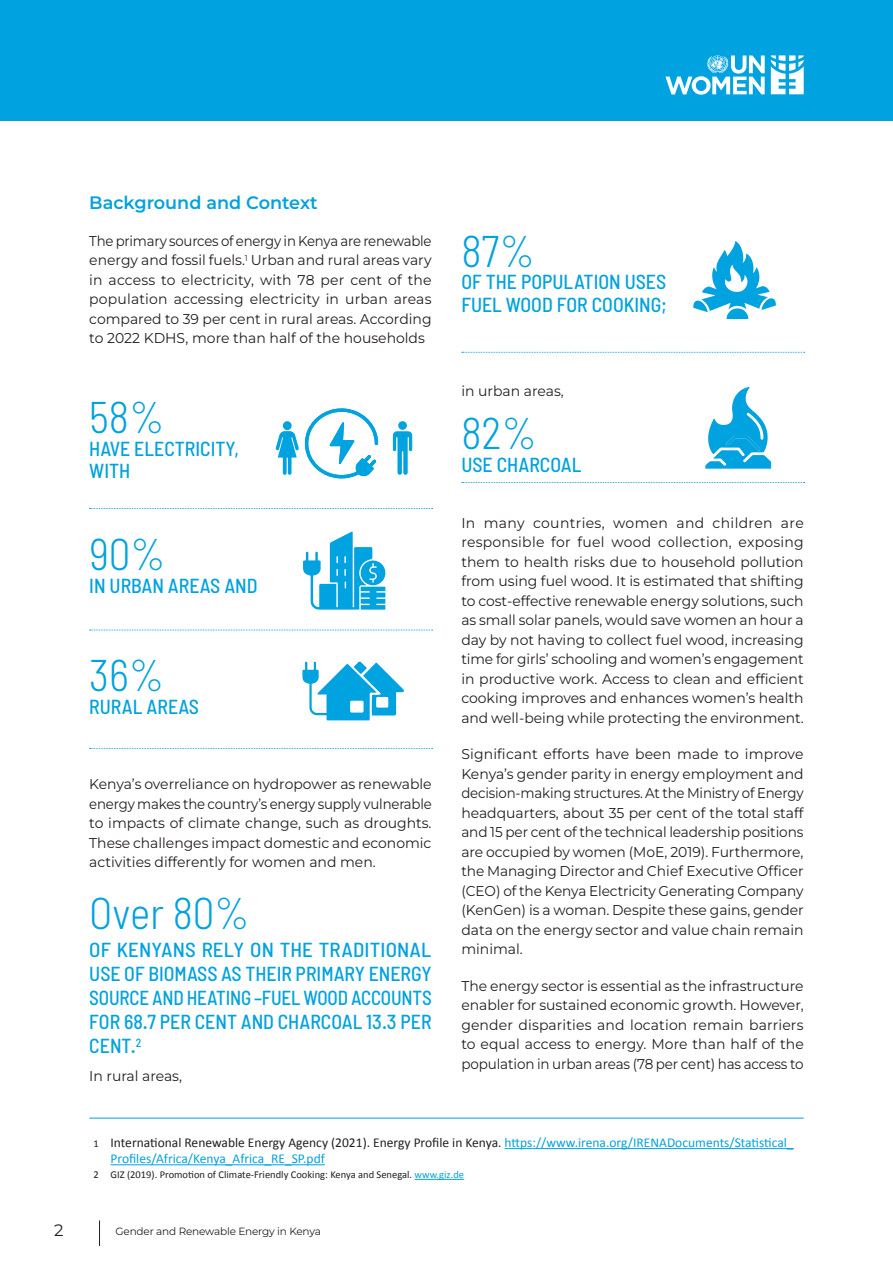
<style>
.page{position:relative;width:893px;height:1263px;background:#fff}
.page>*{position:absolute;margin:0;border:0;box-sizing:border-box;transform-origin:0 0}
.Paragraph_Style_2{font:300 semi-condensed 44.25px "Barlow";color:#00a2df}
.Paragraph_Style_2-2{font:500 semi-condensed 20.25px/24px "Barlow";color:#00a2df;text-align:justify}
.Normal1{font:600 18px "Montserrat";color:#00a2df}
.t1{font:16.5px "Montserrat";color:#231f20}
.t2{font:14.25px/19.5px "Montserrat";color:#231f20;text-align:justify}
.t3{font:14.25px/19.5px "Montserrat";color:#231f20;text-align:justify;scale:.93 1}
.FOOTNOTE{font:13.5px/16.2px "Calibri";color:#00a2df}
.FOOTNOTE-2{font:10.5px "Calibri";color:#231f20}
.t4{font:10.5px "Montserrat";letter-spacing:-.02em;color:#231f20}
.s1{font-size:10.5px;color:#231f20}
.s2{color:#231f20}
.s3{color:#00a2df}
</style>
<div class="page">
<div style="left:0;top:0;width:893px;height:121px;background:#00a2df"></div>
<svg style="left:99px;top:1220px;width:1px;height:26px"></svg>
<svg style="left:665px;top:55px;width:100px;height:40px"></svg>
<svg style="left:771px;top:55px;width:33px;height:39px"></svg>
<hr style="left:89px;top:1118px;width:715px;height:1px;background:#00a2df">
<hr style="left:505px;top:1148px;width:289px;height:1px;background:#00a2df">
<hr style="left:111px;top:1164px;width:214px;height:1px;background:#00a2df">
<hr style="left:415px;top:1179px;width:49px;height:1px;background:#00a2df">
<svg style="left:90px;top:508px;width:343px;height:1px"></svg>
<svg style="left:90px;top:630px;width:343px;height:1px"></svg>
<svg style="left:90px;top:748px;width:343px;height:1px"></svg>
<svg style="left:462px;top:352px;width:343px;height:1px"></svg>
<svg style="left:462px;top:482px;width:343px;height:1px"></svg>
<svg style="left:393px;top:431px;width:19px;height:44px"></svg>
<div style="left:398px;top:421px;width:9px;height:9px;background:#00a2df;border-radius:50%"></div>
<svg style="left:276px;top:431px;width:23px;height:44px"></svg>
<div style="left:283px;top:421px;width:9px;height:9px;background:#00a2df;border-radius:50%"></div>
<svg style="left:305px;top:408px;width:73px;height:70px"></svg>
<svg style="left:303px;top:531px;width:82px;height:79px"></svg>
<svg style="left:302px;top:661px;width:102px;height:59px"></svg>
<svg style="left:693px;top:241px;width:83px;height:78px"></svg>
<svg style="left:705px;top:387px;width:66px;height:82px"></svg>
<p class="Normal1" style="left:89px;top:191px;width:230px">Background and Context</p>
<p class="t3" style="left:89px;top:231px;width:370px">The primary sources of energy in Kenya are renewable energy and fossil fuels.<sup>1</sup> Urban and rural areas vary in access to electricity, with 78 per cent of the population accessing electricity in urban areas compared to 39 per cent in rural areas. According to 2022 KDHS, more than half of the households</p>
<p class="Paragraph_Style_2" style="left:89px;top:390px;width:77px">58%</p>
<p class="Paragraph_Style_2-2" style="left:89px;top:436px;width:151px">HAVE ELECTRICITY,</p>
<p class="Paragraph_Style_2-2" style="left:89px;top:458px;width:42px">WITH</p>
<p class="Paragraph_Style_2" style="left:89px;top:527px;width:78px">90%</p>
<p class="Paragraph_Style_2-2" style="left:89px;top:573px;width:170px">IN URBAN AREAS AND</p>
<p class="Paragraph_Style_2" style="left:89px;top:648px;width:77px">36%</p>
<p class="Paragraph_Style_2-2" style="left:89px;top:694px;width:111px">RURAL AREAS</p>
<p class="t2" style="left:89px;top:774px;width:344px">Kenya’s overreliance on hydropower as renewable energy makes the country’s energy supply vulnerable to impacts of climate change, such as droughts.<br>These challenges impact domestic and economic activities differently for women and men.</p>
<p class="Paragraph_Style_2" style="left:89px;top:885px;width:162px">Over 80%</p>
<p class="Paragraph_Style_2-2" style="left:89px;top:937px;width:344px">OF KENYANS RELY ON THE TRADITIONAL USE OF BIOMASS AS THEIR PRIMARY ENERGY SOURCE AND HEATING –FUEL WOOD ACCOUNTS FOR 68.7 PER CENT AND CHARCOAL 13.3 PER CENT.<sup>2</sup></p>
<p class="t2" style="left:89px;top:1066px;width:94px">In rural areas,</p>
<p class="Paragraph_Style_2" style="left:461px;top:223px;width:75px">87%</p>
<p class="Paragraph_Style_2-2" style="left:461px;top:270px;width:206px">OF THE POPULATION USES</p>
<p class="Paragraph_Style_2-2" style="left:461px;top:292px;width:207px">FUEL WOOD FOR COOKING;</p>
<p class="t2" style="left:461px;top:381px;width:104px">in urban areas,</p>
<p class="Paragraph_Style_2" style="left:461px;top:406px;width:77px">82%</p>
<p class="Paragraph_Style_2-2" style="left:461px;top:452px;width:122px">USE CHARCOAL</p>
<p class="t2" style="left:461px;top:512px;width:344px">In many countries, women and children are responsible for fuel wood collection, exposing them to health risks due to household pollution from using fuel wood. It is estimated that shifting to cost-effective renewable energy solutions, such as small solar panels, would save women an hour a day by not having to collect fuel wood, increasing time for girls’ schooling and women’s engagement in productive work. Access to clean and efficient cooking improves and enhances women’s health and well-being while protecting the environment.</p>
<p class="t2" style="left:461px;top:744px;width:344px">Significant efforts have been made to improve Kenya’s gender parity in energy employment and decision-making structures. At the Ministry of Energy headquarters, about 35 per cent of the total staff and 15 per cent of the technical leadership positions are occupied by women (MoE, 2019). Furthermore, the Managing Director and Chief Executive Officer (CEO) of the Kenya Electricity Generating Company (KenGen) is a woman. Despite these gains, gender data on the energy sector and value chain remain minimal.</p>
<p class="t2" style="left:461px;top:975px;width:344px">The energy sector is essential as the infrastructure enabler for sustained economic growth. However, gender disparities and location remain barriers to equal access to energy. More than half of the population in urban areas (78 per cent) has access to</p>
<p class="FOOTNOTE" style="left:111px;top:1134px;width:685px;text-indent:-17px"><span class="s1">1</span> <span class="s2">International Renewable Energy Agency (2021). Energy Profile in Kenya.</span> https://www.irena.org/IRENADocuments/Statistical_<br>Profiles/Africa/Kenya_Africa_RE_SP.pdf</p>
<p class="FOOTNOTE-2" style="left:94px;top:1168px;width:372px">2 GIZ (2019). Promotion of Climate-Friendly Cooking: Kenya and Senegal. <span class="s3">www.giz.de</span></p>
<p class="t1" style="left:54px;top:1219px;width:11px">2</p>
<p class="t4" style="left:116px;top:1224px;width:207px">Gender and Renewable Energy in Kenya</p>
</div>
